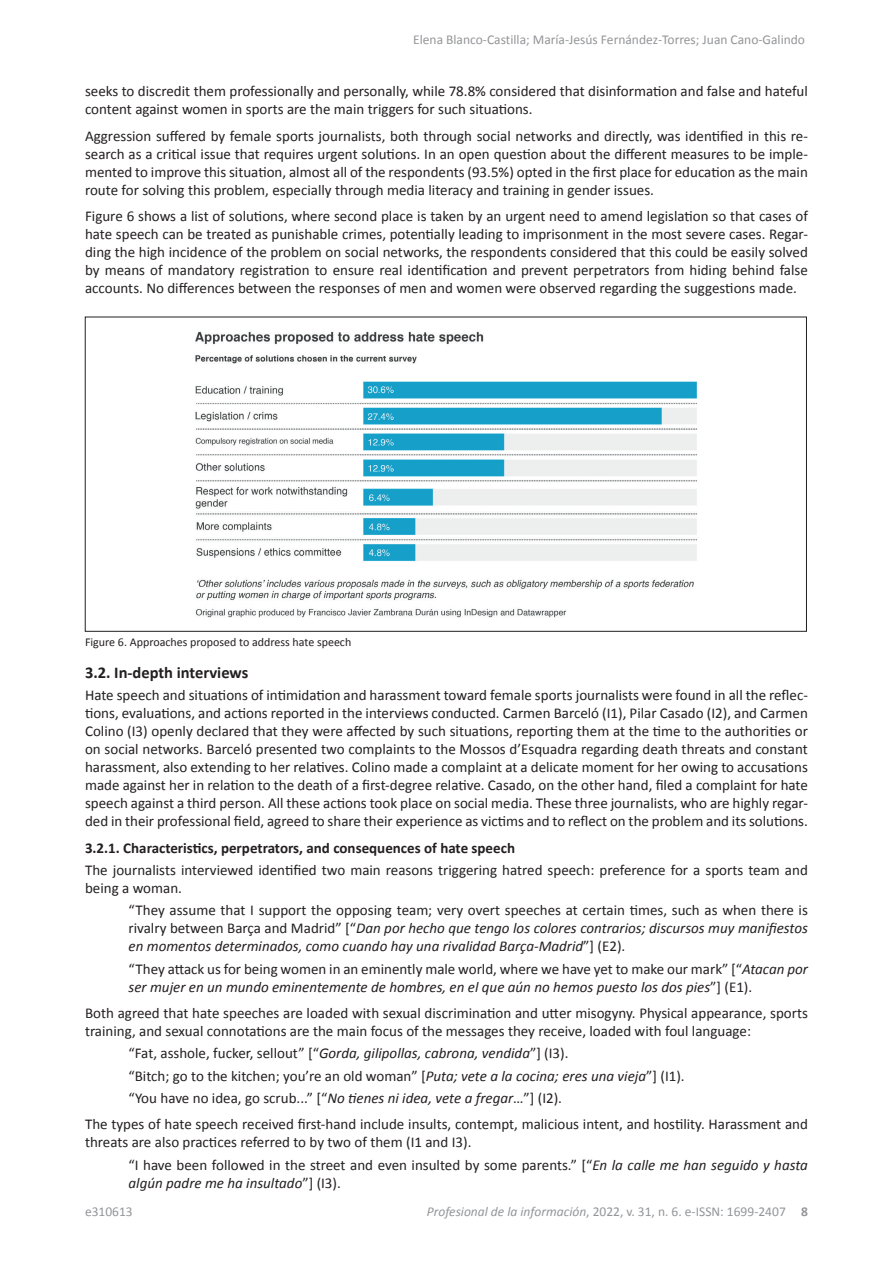
<style>
.page{position:relative;width:893px;height:1263px;background:#fff}
.page>*{position:absolute;margin:0;border:0;box-sizing:border-box;transform-origin:0 0}
.t1{font:700 16.5px "Calibri";color:#231f20}
.t2{font:15px/18px "Calibri";color:#231f20}
.t3{font:700 15px "Calibri";color:#231f20}
.t4{font:13.5px "Calibri";color:#939598}
.t5{font:12px "Calibri";color:#231f20}
.s1{font-style:italic}
.s2{font-weight:700}
</style>
<div class="page">
<img style="left:195px;top:331px;width:502px;height:287px">
<p class="t4" style="left:413px;top:31px;width:393px">Elena Blanco-Castilla; María-Jesús Fernández-Torres; Juan Cano-Galindo</p>
<p class="t2" style="left:85px;top:82px;width:724px">seeks to discredit them professionally and personally, while 78.8% considered that disinformation and false and hateful content against women in sports are the main triggers for such situations.</p>
<p class="t2" style="left:85px;top:126px;width:724px;text-align:justify">Aggression suffered by female sports journalists, both through social networks and directly, was identified in this re&shy;search as a critical issue that requires urgent solutions. In an open question about the different measures to be imple&shy;mented to improve this situation, almost all of the respondents (93.5%) opted in the first place for education as the main route for solving this problem, especially through media literacy and training in gender issues.</p>
<p class="t2" style="left:85px;top:207px;width:724px;text-align:justify">Figure 6 shows a list of solutions, where second place is taken by an urgent need to amend legislation so that cases of hate speech can be treated as punishable crimes, potentially leading to imprisonment in the most severe cases. Regar&shy;ding the high incidence of the problem on social networks, the respondents considered that this could be easily solved by means of mandatory registration to ensure real identification and prevent perpetrators from hiding behind false accounts. No differences between the responses of men and women were observed regarding the suggestions made.</p>
<p class="t5" style="left:85px;top:634px;width:268px">Figure 6. Approaches proposed to address hate speech</p>
<p class="t1" style="left:85px;top:662px;width:165px">3.2. In-depth interviews</p>
<p class="t2" style="left:85px;top:686px;width:724px;text-align:justify">Hate speech and situations of intimidation and harassment toward female sports journalists were found in all the reflec&shy;tions, evaluations, and actions reported in the interviews conducted. Carmen Barceló (I1), Pilar Casado (I2), and Carmen Colino (I3) openly declared that they were affected by such situations, reporting them at the time to the authorities or on social networks. Barceló presented two complaints to the Mossos d’Esquadra regarding death threats and constant harassment, also extending to her relatives. Colino made a complaint at a delicate moment for her owing to accusations made against her in relation to the death of a first-degree relative. Casado, on the other hand, filed a complaint for hate speech against a third person. All these actions took place on social media. These three journalists, who are highly regar&shy;ded in their professional field, agreed to share their experience as victims and to reflect on the problem and its solutions.</p>
<p class="t3" style="left:85px;top:838px;width:431px">3.2.1. Characteristics, perpetrators, and consequences of hate speech</p>
<p class="t2" style="left:85px;top:860px;width:724px">The journalists interviewed identified two main reasons triggering hatred speech: preference for a sports team and being a woman.</p>
<p class="t2" style="left:129px;top:901px;width:681px;text-align:justify">“They assume that I support the opposing team; very overt speeches at certain times, such as when there is rivalry between Barça and Madrid” [“<span class="s1">Dan por hecho que tengo los colores contrarios; discursos muy manifiestos en momentos determinados, como cuando hay una rivalidad Barça-Madrid</span>”] (E2).</p>
<p class="t2" style="left:129px;top:959px;width:681px">“They attack us for being women in an eminently male world, where we have yet to make our mark” [“<span class="s1">Atacan por ser mujer en un mundo eminentemente de hombres, en el que aún no hemos puesto los dos pies</span>”] (E1).</p>
<p class="t2" style="left:85px;top:1003px;width:724px">Both agreed that hate speeches are loaded with sexual discrimination and utter misogyny. Physical appearance, sports training, and sexual connotations are the main focus of the messages they receive, loaded with foul language:</p>
<p class="t2" style="left:129px;top:1041px;width:558px;line-height:22.2px">“Fat, asshole, fucker, sellout” [“<span class="s1">Gorda, gilipollas, cabrona, vendida</span>”] (I3).<br>“Bitch; go to the kitchen; you’re an old woman” [<span class="s1">Puta; vete a la cocina; eres una vieja</span>”] (I1). “You have no idea, go scrub...” [“<span class="s1">No tienes ni idea, vete a fregar</span>…”] (I2).</p>
<p class="t2" style="left:85px;top:1115px;width:724px">The types of hate speech received first-hand include insults, contempt, malicious intent, and hostility. Harassment and threats are also practices referred to by two of them (I1 and I3).</p>
<p class="t2" style="left:129px;top:1155px;width:681px">“I have been followed in the street and even insulted by some parents.” [“<span class="s1">En la calle me han seguido y hasta algún padre me ha insultado</span>”] (I3).</p>
<p class="t4" style="left:85px;top:1203px;width:49px">e310613</p>
<p class="t4" style="left:427px;top:1203px;width:383px"><span class="s1">Profesional de la información</span>, 2022, v. 31, n. 6. e-ISSN: 1699-2407 <span class="s2">8</span></p>
</div>
